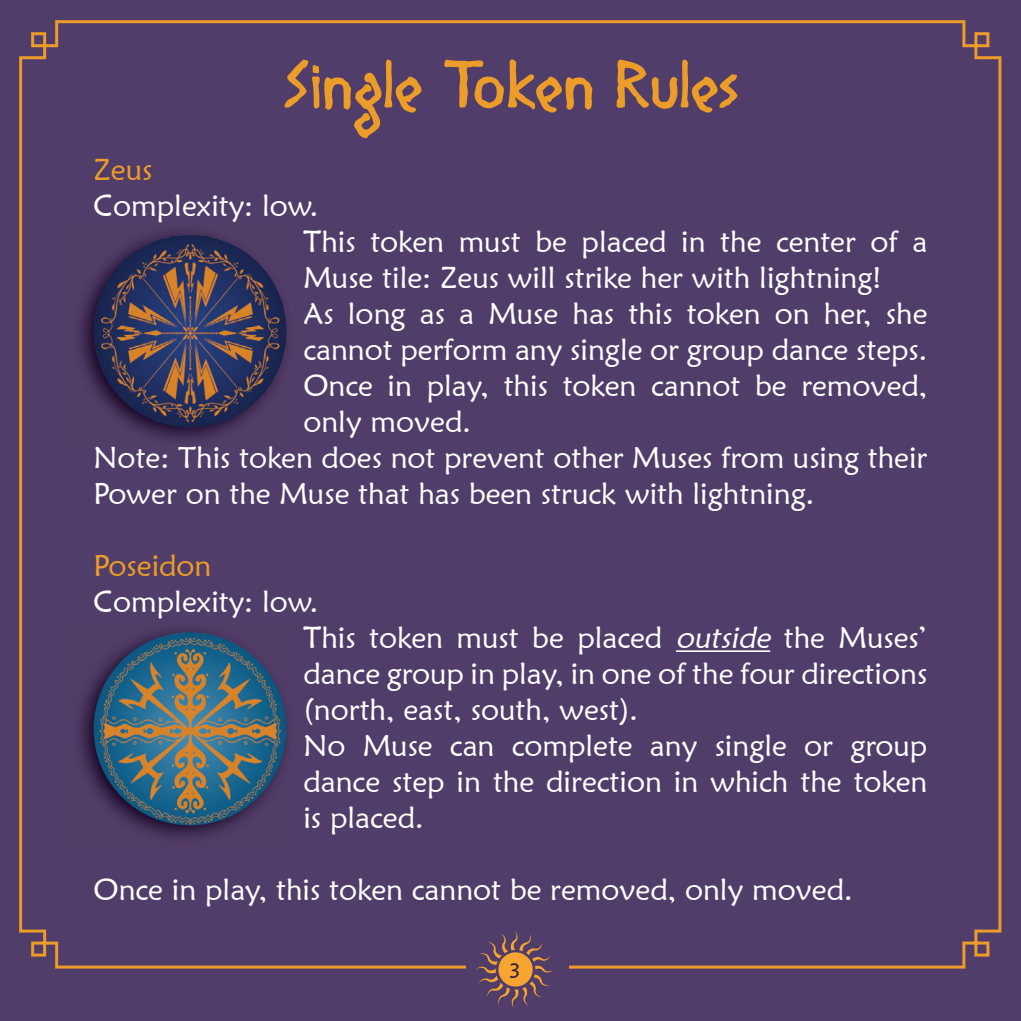
<style>
.page{position:relative;width:1021px;height:1021px;background:#fff}
.page>*{position:absolute;margin:0;border:0;box-sizing:border-box;transform-origin:0 0}
.t1{font:60px "Diogenes";letter-spacing:.03em;color:#ec9c28}
.t2{font:30px/36px "Maiandra GD";color:#fff}
.t3{font:30px "Maiandra GD";color:#ec9c28}
.t4{font:21px "Maiandra GD";color:#2d1a3d}
.s1{font-style:italic}
</style>
<div class="page">
<div style="left:0;top:0;width:1020px;height:1020px;background:#513d69"></div>
<div style="left:19px;top:20px;width:982px;height:948px;background:#513d69"></div>
<div style="left:466px;top:929px;width:102px;height:78px;background:#513d69"></div>
<svg style="left:476px;top:931px;width:77px;height:76px"></svg>
<div style="left:498px;top:952px;width:34px;height:34px;background:#f7a530;border-radius:50%"></div>
<hr style="left:676px;top:650px;width:94px;height:2px;background:#fff">
<img style="left:70px;top:223px;width:226px;height:226px">
<img style="left:95px;top:446px;width:201px;height:3px">
<img style="left:94px;top:234px;width:192px;height:193px;border-radius:96px">
<img style="left:70px;top:620px;width:226px;height:226px">
<img style="left:94px;top:632px;width:192px;height:193px;border-radius:96px">
<h1 class="t1" style="left:283px;top:52px;width:455px">Single Token Rules</h1>
<p class="t3" style="left:94px;top:151px;width:60px">Zeus</p>
<p class="t2" style="left:94px;top:187px;width:226px">Complexity: low.</p>
<p class="t2" style="left:303px;top:223px;width:625px">This token must be placed in the center of a</p>
<p class="t2" style="left:303px;top:259px;width:579px">Muse tile: Zeus will strike her with lightning!</p>
<p class="t2" style="left:303px;top:295px;width:625px">As long as a Muse has this token on her, she</p>
<p class="t2" style="left:303px;top:331px;width:625px">cannot perform any single or group dance steps.</p>
<p class="t2" style="left:303px;top:367px;width:625px">Once in play, this token cannot be removed,</p>
<p class="t2" style="left:303px;top:403px;width:169px">only moved.</p>
<p class="t2" style="left:94px;top:439px;width:835px">Note: This token does not prevent other Muses from using their</p>
<p class="t2" style="left:94px;top:475px;width:722px">Power on the Muse that has been struck with lightning.</p>
<p class="t3" style="left:94px;top:547px;width:119px">Poseidon</p>
<p class="t2" style="left:303px;top:583px;width:625px;text-indent:-210px">Complexity: low.<br>This token must be placed <span class="s1">outside</span> the Muses’ dance group in play, in one of the four directions (north, east, south, west).<br>No Muse can complete any single or group dance step in the direction in which the token is placed.</p>
<p class="t2" style="left:94px;top:871px;width:760px">Once in play, this token cannot be removed, only moved.</p>
<p class="t4" style="left:509px;top:957px;width:13px">3</p>
</div>
